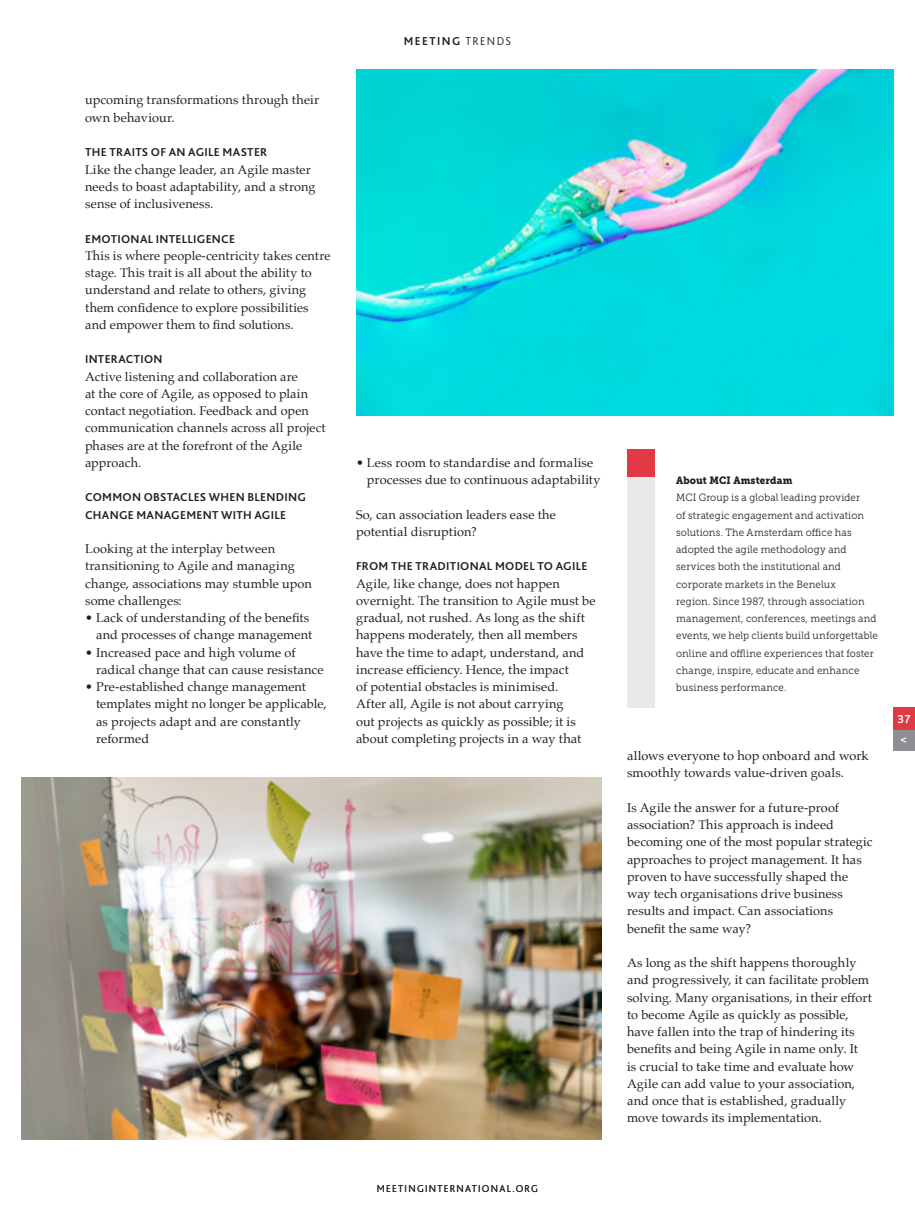
<style>
.page{position:relative;width:915px;height:1212px;background:#fff}
.page>*{position:absolute;margin:0;border:0;box-sizing:border-box;transform-origin:0 0}
.platte_tekst{font:12.75px/17.2px "Palatino";letter-spacing:.01em;color:#231f20}
.kop_alinea{font:700 12px/17.2px "Bliss 2";letter-spacing:.025em;color:#231f20}
.kop_alinea-2{font:700 12px "Bliss 2";letter-spacing:.125em;color:#231f20}
.kop_alinea-3{font:700 12px "Bliss 2";color:#fff}
.platte_tekst_kader{font:10.5px/17.2px "Museo Slab 300";letter-spacing:.01em;color:#231f20;scale:.93 1}
.kop_alinea-4{font:300 10.5px "Bliss 2";letter-spacing:.125em;color:#231f20}
.platte_tekst_kader-2{font:10.5px "Museo Slab 900";letter-spacing:.015em;color:#231f20;scale:.93 1}
.s1{font-weight:300}
</style>
<div class="page">
<div style="left:626px;top:449px;width:27px;height:259px;background:#e8e9e9"></div>
<div style="left:626px;top:449px;width:27px;height:27px;background:#e13a44"></div>
<img style="left:21px;top:777px;width:580px;height:362px">
<img style="left:356px;top:70px;width:537px;height:345px">
<div style="left:892px;top:728px;width:22px;height:22px;background:#8d8f92"></div>
<div style="left:892px;top:707px;width:22px;height:22px;background:#e13a44"></div>
<p class="platte_tekst" style="left:85px;top:91px;width:235px">upcoming transformations through their own behaviour.</p>
<p class="kop_alinea" style="left:85px;top:143px;width:184px">THE TRAITS OF AN AGILE MASTER</p>
<p class="platte_tekst" style="left:85px;top:160px;width:232px">Like the change leader, an Agile master needs to boast adaptability, and a strong sense of inclusiveness.</p>
<p class="kop_alinea" style="left:85px;top:230px;width:151px">EMOTIONAL INTELLIGENCE</p>
<p class="platte_tekst" style="left:85px;top:247px;width:247px">This is where people-centricity takes centre stage. This trait is all about the ability to understand and relate to others, giving them confidence to explore possibilities and empower them to find solutions.</p>
<p class="kop_alinea" style="left:85px;top:350px;width:79px">INTERACTION</p>
<p class="platte_tekst" style="left:85px;top:367px;width:242px">Active listening and collaboration are<br>at the core of Agile, as opposed to plain contact negotiation. Feedback and open communication channels across all project phases are at the forefront of the Agile approach.</p>
<p class="kop_alinea" style="left:85px;top:488px;width:222px">COMMON OBSTACLES WHEN BLENDING<br>CHANGE MANAGEMENT WITH AGILE</p>
<p class="platte_tekst" style="left:85px;top:540px;width:228px">Looking at the interplay between transitioning to Agile and managing change, associations may stumble upon some challenges:</p>
<p class="platte_tekst" style="left:85px;top:609px;width:228px;text-align:right">• Lack of understanding of the benefits and processes of change management</p>
<p class="platte_tekst" style="left:96px;top:643px;width:229px;text-indent:-11px">• Increased pace and high volume of radical change that can cause resistance</p>
<p class="platte_tekst" style="left:96px;top:678px;width:232px;text-indent:-11px">• Pre-established change management templates might no longer be applicable, as projects adapt and are constantly reformed</p>
<p class="kop_alinea-2" style="left:403px;top:33px;width:109px">MEETING <span class="s1">TRENDS</span></p>
<p class="platte_tekst" style="left:367px;top:454px;width:235px;text-indent:-11px">• Less room to standardise and formalise processes due to continuous adaptability</p>
<p class="platte_tekst" style="left:356px;top:505px;width:201px">So, can association leaders ease the potential disruption?</p>
<p class="kop_alinea" style="left:356px;top:557px;width:233px">FROM THE TRADITIONAL MODEL TO AGILE</p>
<p class="platte_tekst" style="left:356px;top:574px;width:241px">Agile, like change, does not happen overnight. The transition to Agile must be gradual, not rushed. As long as the shift happens moderately, then all members have the time to adapt, understand, and increase efficiency. Hence, the impact<br>of potential obstacles is minimised.<br>After all, Agile is not about carrying<br>out projects as quickly as possible; it is about completing projects in a way that</p>
<p class="kop_alinea-4" style="left:377px;top:1182px;width:163px">MEETINGINTERNATIONAL.ORG</p>
<p class="platte_tekst_kader-2" style="left:676px;top:474px;width:126px">About MCI Amsterdam</p>
<p class="platte_tekst_kader" style="left:676px;top:489px;width:218px">MCI Group is a global leading provider<br>of strategic engagement and activation solutions. The Amsterdam office has adopted the agile methodology and services both the institutional and corporate markets in the Benelux<br>region. Since 1987, through association management, conferences, meetings and events, we help clients build unforgettable online and offline experiences that foster change, inspire, educate and enhance business performance.</p>
<p class="platte_tekst" style="left:626px;top:747px;width:243px">allows everyone to hop onboard and work smoothly towards value-driven goals.</p>
<p class="platte_tekst" style="left:626px;top:799px;width:247px">Is Agile the answer for a future-proof association? This approach is indeed becoming one of the most popular strategic approaches to project management. It has proven to have successfully shaped the way tech organisations drive business results and impact. Can associations benefit the same way?</p>
<p class="platte_tekst" style="left:626px;top:954px;width:246px">As long as the shift happens thoroughly and progressively, it can facilitate problem solving. Many organisations, in their effort to become Agile as quickly as possible, have fallen into the trap of hindering its benefits and being Agile in name only. It<br>is crucial to take time and evaluate how Agile can add value to your association, and once that is established, gradually move towards its implementation.</p>
<p class="kop_alinea-3" style="left:897px;top:711px;width:15px">37</p>
<p class="kop_alinea-3" style="left:900px;top:732px;width:8px">&lt;</p>
</div>
